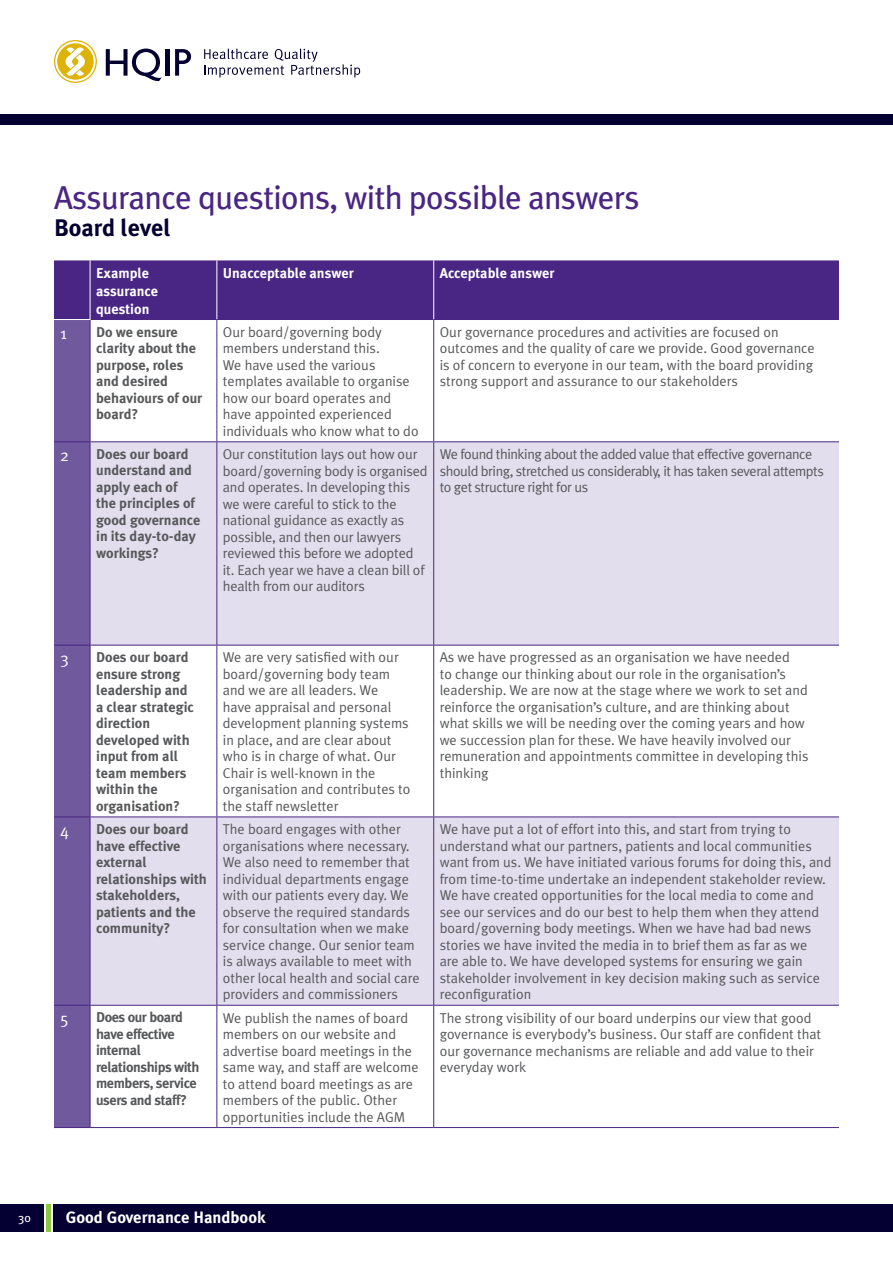
<style>
.page{position:relative;width:893px;height:1263px;background:#fff}
.page>*{position:absolute;margin:0;border:0;box-sizing:border-box;transform-origin:0 0}
.t1{font:33px "Meta Plus";letter-spacing:-.02em;color:#492683}
.t2{font:700 24px "Meta Plus";color:#040031}
.t3{font:700 16.5px "Meta Plus";color:#fff}
.t4{font:16.5px "Meta Plus Normal";color:#fff}
.t5{font:14.25px/16.5px "Meta Plus Normal";color:#57585a}
.t6{font:700 14.25px/16.5px "Meta Plus";color:#57585a}
.t7{font:14.25px/16.5px "Meta Plus Normal";letter-spacing:-.03em;color:#57585a}
.t8{font:700 14.25px/16.5px "Meta Plus";letter-spacing:-.03em;color:#57585a}
.t9{font:700 14.25px/18px "Meta Plus";color:#fff}
.t10{font:12px "Meta Plus";color:#fff}
</style>
<div class="page">
<div style="left:0;top:115px;width:892px;height:10px;background:#040031"></div>
<div style="left:46px;top:1204px;width:5px;height:28px;background:#8ec743"></div>
<div style="left:0;top:1204px;width:43px;height:28px;background:#040031"></div>
<div style="left:54px;top:1204px;width:838px;height:28px;background:#040031"></div>
<svg style="left:204px;top:49px;width:156px;height:29px"></svg>
<svg style="left:54px;top:40px;width:43px;height:43px"></svg>
<svg style="left:106px;top:49px;width:56px;height:32px"></svg>
<hr style="left:165px;top:49px;width:4px;height:27px;background:#040031">
<svg style="left:175px;top:49px;width:16px;height:27px"></svg>
<div style="left:54px;top:260px;width:785px;height:59px;background:#492683"></div>
<div style="left:54px;top:320px;width:36px;height:807px;background:#71599e"></div>
<svg style="left:91px;top:442px;width:748px;height:563px;fill:#e2deed"></svg>
<hr style="left:90px;top:319px;width:127px;height:1px;background:#492683">
<hr style="left:90px;top:320px;width:1px;height:121px;background:#492683">
<hr style="left:217px;top:319px;width:217px;height:1px;background:#492683">
<hr style="left:216px;top:320px;width:1px;height:121px;background:#492683">
<hr style="left:434px;top:319px;width:405px;height:1px;background:#492683">
<hr style="left:433px;top:320px;width:1px;height:121px;background:#492683">
<hr style="left:54px;top:441px;width:36px;height:1px;background:#492683">
<hr style="left:90px;top:441px;width:127px;height:1px;background:#492683">
<hr style="left:90px;top:442px;width:1px;height:203px;background:#492683">
<hr style="left:217px;top:441px;width:217px;height:1px;background:#492683">
<hr style="left:216px;top:442px;width:1px;height:203px;background:#492683">
<hr style="left:434px;top:441px;width:405px;height:1px;background:#492683">
<hr style="left:433px;top:442px;width:1px;height:203px;background:#492683">
<hr style="left:54px;top:645px;width:36px;height:1px;background:#492683">
<hr style="left:90px;top:645px;width:127px;height:1px;background:#492683">
<hr style="left:90px;top:645px;width:1px;height:171px;background:#492683">
<hr style="left:217px;top:645px;width:217px;height:1px;background:#492683">
<hr style="left:216px;top:645px;width:1px;height:171px;background:#492683">
<hr style="left:434px;top:645px;width:405px;height:1px;background:#492683">
<hr style="left:433px;top:645px;width:1px;height:171px;background:#492683">
<hr style="left:54px;top:816px;width:36px;height:1px;background:#492683">
<hr style="left:90px;top:816px;width:127px;height:1px;background:#492683">
<hr style="left:90px;top:817px;width:1px;height:188px;background:#492683">
<hr style="left:217px;top:816px;width:217px;height:1px;background:#492683">
<hr style="left:216px;top:817px;width:1px;height:188px;background:#492683">
<hr style="left:434px;top:816px;width:405px;height:1px;background:#492683">
<hr style="left:433px;top:817px;width:1px;height:188px;background:#492683">
<hr style="left:54px;top:1005px;width:36px;height:1px;background:#492683">
<hr style="left:90px;top:1005px;width:127px;height:1px;background:#492683">
<hr style="left:90px;top:1005px;width:1px;height:122px;background:#492683">
<hr style="left:217px;top:1005px;width:217px;height:1px;background:#492683">
<hr style="left:216px;top:1005px;width:1px;height:122px;background:#492683">
<hr style="left:434px;top:1005px;width:405px;height:1px;background:#492683">
<hr style="left:433px;top:1005px;width:1px;height:122px;background:#492683">
<hr style="left:90px;top:260px;width:1px;height:59px;background:#fff">
<hr style="left:216px;top:260px;width:1px;height:59px;background:#fff">
<hr style="left:433px;top:260px;width:1px;height:59px;background:#fff">
<hr style="left:90px;top:1127px;width:127px;height:1px;background:#492683">
<hr style="left:217px;top:1127px;width:217px;height:1px;background:#492683">
<hr style="left:434px;top:1127px;width:405px;height:1px;background:#492683">
<hr style="left:54px;top:1127px;width:36px;height:1px;background:#492683">
<h1 class="t1" style="left:54px;top:178px;width:587px">Assurance questions, with possible answers</h1>
<h2 class="t2" style="left:54px;top:214px;width:118px">Board level</h2>
<p class="t9" style="left:96px;top:263px;width:63px">Example assurance question</p>
<p class="t9" style="left:223px;top:263px;width:132px">Unacceptable answer</p>
<p class="t9" style="left:440px;top:263px;width:116px">Acceptable answer</p>
<p class="t4" style="left:60px;top:323px;width:8px">1</p>
<p class="t6" style="left:96px;top:323px;width:108px">Do we ensure clarity about the purpose, roles and desired behaviours of our board?</p>
<p class="t5" style="left:223px;top:323px;width:197px">Our board/governing body members understand this.<br>We have used the various templates available to organise how our board operates and have appointed experienced individuals who know what to do</p>
<p class="t5" style="left:440px;top:323px;width:377px">Our governance procedures and activities are focused on outcomes and the quality of care we provide. Good governance is of concern to everyone in our team, with the board providing strong support and assurance to our stakeholders</p>
<p class="t4" style="left:60px;top:446px;width:10px">2</p>
<p class="t6" style="left:96px;top:446px;width:106px">Does our board understand and apply each of the principles of good governance in its day-to-day workings?</p>
<p class="t5" style="left:223px;top:446px;width:206px">Our constitution lays out how our board/governing body is organised and operates. In developing this we were careful to stick to the national guidance as exactly as possible, and then our lawyers reviewed this before we adopted it. Each year we have a clean bill of health from our auditors</p>
<p class="t7" style="left:440px;top:446px;width:386px">We found thinking about the added value that effective governance should bring, stretched us considerably, it has taken several attempts to get structure right for us</p>
<p class="t4" style="left:60px;top:649px;width:10px">3</p>
<p class="t6" style="left:96px;top:649px;width:99px">Does our board ensure strong leadership and a clear strategic direction developed with input from all team members within the organisation?</p>
<p class="t5" style="left:223px;top:649px;width:189px">We are very satisfied with our board/governing body team and we are all leaders. We<br>have appraisal and personal development planning systems in place, and are clear about who is in charge of what. Our<br>Chair is well-known in the organisation and contributes to the staff newsletter</p>
<p class="t5" style="left:440px;top:649px;width:370px">As we have progressed as an organisation we have needed<br>to change our thinking about our role in the organisation’s leadership. We are now at the stage where we work to set and reinforce the organisation’s culture, and are thinking about what skills we will be needing over the coming years and how we succession plan for these. We have heavily involved our remuneration and appointments committee in developing this thinking</p>
<p class="t4" style="left:60px;top:821px;width:10px">4</p>
<p class="t6" style="left:96px;top:821px;width:112px">Does our board have effective external relationships with stakeholders, patients and the community?</p>
<p class="t5" style="left:223px;top:821px;width:198px">The board engages with other organisations where necessary.<br>We also need to remember that individual departments engage with our patients every day. We observe the required standards for consultation when we make service change. Our senior team is always available to meet with other local health and social care providers and commissioners</p>
<p class="t5" style="left:440px;top:821px;width:393px">We have put a lot of effort into this, and start from trying to understand what our partners, patients and local communities want from us. We have initiated various forums for doing this, and from time-to-time undertake an independent stakeholder review.<br>We have created opportunities for the local media to come and see our services and do our best to help them when they attend board/governing body meetings. When we have had bad news stories we have invited the media in to brief them as far as we<br>are able to. We have developed systems for ensuring we gain stakeholder involvement in key decision making such as service reconfiguration</p>
<p class="t4" style="left:60px;top:1009px;width:10px">5</p>
<p class="t8" style="left:96px;top:1009px;width:105px">Does our board have effective internal relationships with members, service users and staff?</p>
<p class="t5" style="left:223px;top:1009px;width:197px">We publish the names of board members on our website and advertise board meetings in the same way, and staff are welcome to attend board meetings as are members of the public. Other opportunities include the AGM</p>
<p class="t5" style="left:440px;top:1009px;width:383px">The strong visibility of our board underpins our view that good governance is everybody’s business. Our staff are confident that our governance mechanisms are reliable and add value to their everyday work</p>
<p class="t10" style="left:18px;top:1211px;width:14px">30</p>
<p class="t3" style="left:66px;top:1208px;width:201px">Good Governance Handbook</p>
</div>
